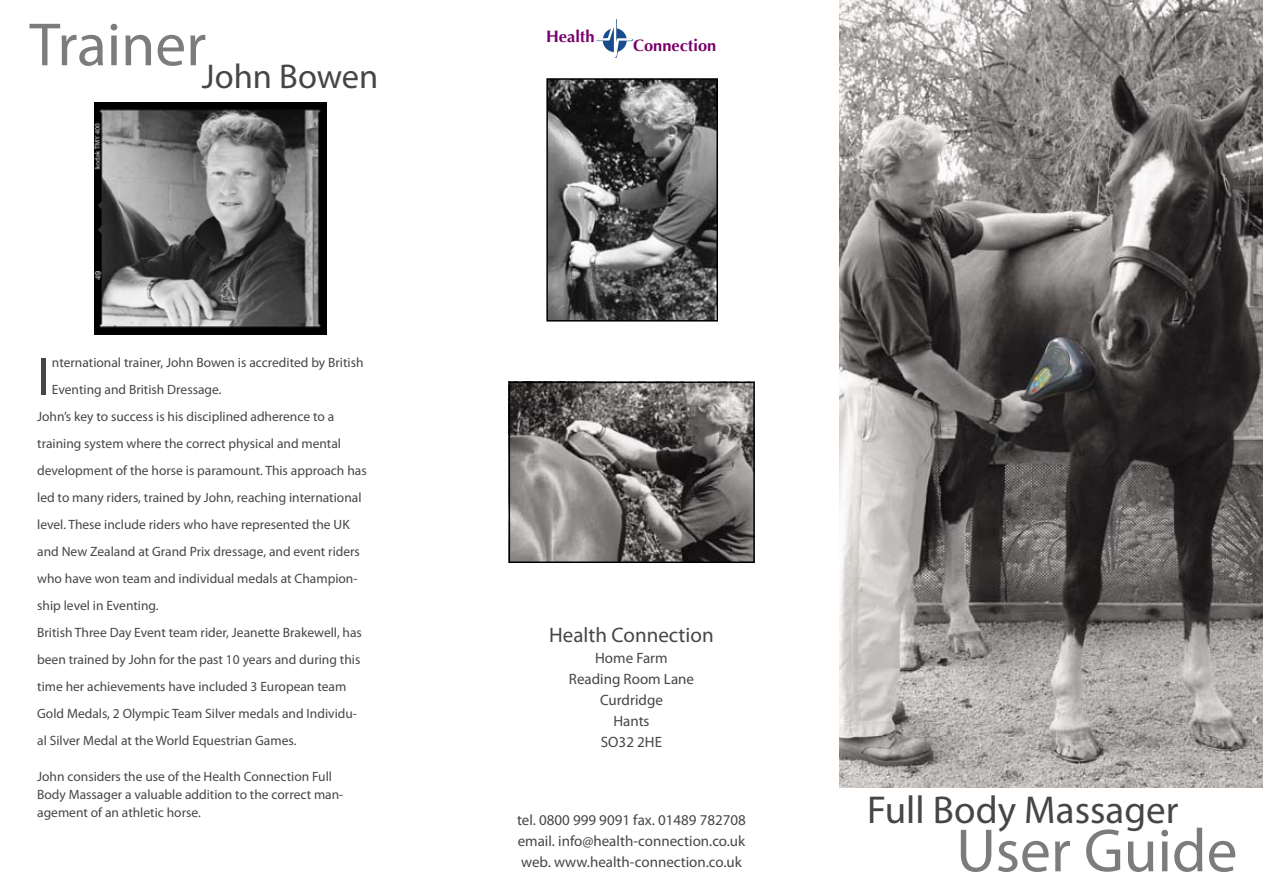
<style>
.page{position:relative;width:1263px;height:893px;background:#fff}
.page>*{position:absolute;margin:0;border:0;box-sizing:border-box;transform-origin:0 0}
.t1{font:61.5px "Myriad Pro";color:#7c7c7c}
.t2{font:53.55px "Myriad Pro";color:#464646}
.t3{font:39px "Myriad Pro";color:#464646}
.t4{font:34.5px "Myriad Pro";color:#464646}
.t5{font:21px "Myriad Pro";color:#464646}
.t6{font:700 16.5px "Optima";color:#78006b}
.t7{font:15px/21px "Myriad Pro";color:#464646;text-align:center}
.t8{font:13.5px/18px "Myriad Pro";color:#464646}
</style>
<div class="page">
<img style="left:549px;top:81px;width:166px;height:238px">
<img style="left:94px;top:102px;width:233px;height:232px">
<div style="left:546px;top:78px;width:172px;height:244px;border:2px solid #000"></div>
<img style="left:840px;top:0;width:423px;height:788px">
<img style="left:508px;top:382px;width:244px;height:181px">
<div style="left:509px;top:382px;width:246px;height:181px;border:2px solid #000"></div>
<svg style="left:596px;top:18px;width:37px;height:40px"></svg>
<h3 class="t4" style="left:30px;top:55px;width:350px"><sup>Trainer</sup>John Bowen</h3>
<h2 class="t2" style="left:37px;top:343px;width:14px">I</h2>
<p class="t8" style="left:52px;top:353px;width:313px">nternational trainer, John Bowen is accredited by British</p>
<p class="t8" style="left:52px;top:380px;width:171px">Eventing and British Dressage.</p>
<p class="t8" style="left:37px;top:407px;width:298px">John’s key to success is his disciplined adherence to a</p>
<p class="t8" style="left:37px;top:434px;width:305px">training system where the correct physical and mental</p>
<p class="t8" style="left:37px;top:461px;width:331px">development of the horse is paramount. This approach has</p>
<p class="t8" style="left:37px;top:488px;width:326px">led to many riders, trained by John, reaching international</p>
<p class="t8" style="left:37px;top:515px;width:314px">level. These include riders who have represented the UK</p>
<p class="t8" style="left:37px;top:542px;width:324px">and New Zealand at Grand Prix dressage, and event riders</p>
<p class="t8" style="left:37px;top:569px;width:322px">who have won team and individual medals at Champion-</p>
<p class="t8" style="left:37px;top:596px;width:123px">ship level in Eventing.</p>
<p class="t8" style="left:37px;top:623px;width:326px">British Three Day Event team rider, Jeanette Brakewell, has</p>
<p class="t8" style="left:37px;top:650px;width:325px">been trained by John for the past 10 years and during this</p>
<p class="t8" style="left:37px;top:677px;width:311px">time her achievements have included 3 European team</p>
<p class="t8" style="left:37px;top:704px;width:321px">Gold Medals, 2 Olympic Team Silver medals and Individu-</p>
<p class="t8" style="left:37px;top:731px;width:261px">al Silver Medal at the World Equestrian Games.</p>
<p class="t8" style="left:37px;top:767px;width:308px">John considers the use of the Health Connection Full<br>Body Massager a valuable addition to the correct man&shy;agement of an athletic horse.</p>
<p class="t6" style="left:546px;top:27px;width:50px">Health</p>
<p class="t6" style="left:633px;top:36px;width:85px">Connection</p>
<h3 class="t5" style="left:549px;top:622px;width:166px">Health Connection</h3>
<p class="t7" style="left:569px;top:647px;width:127px">Home Farm<br>Reading Room Lane<br>Curdridge<br>Hants<br>SO32 2HE</p>
<p class="t7" style="left:517px;top:810px;width:230px;text-align:justify">tel. 0800 999 9091 fax. 01489 782708 email. info@health-connection.co.uk web. www.health-connection.co.uk</p>
<h3 class="t3" style="left:867px;top:786px;width:313px">Full Body Massager</h3>
<h1 class="t1" style="left:956px;top:813px;width:283px">User Guide</h1>
</div>
